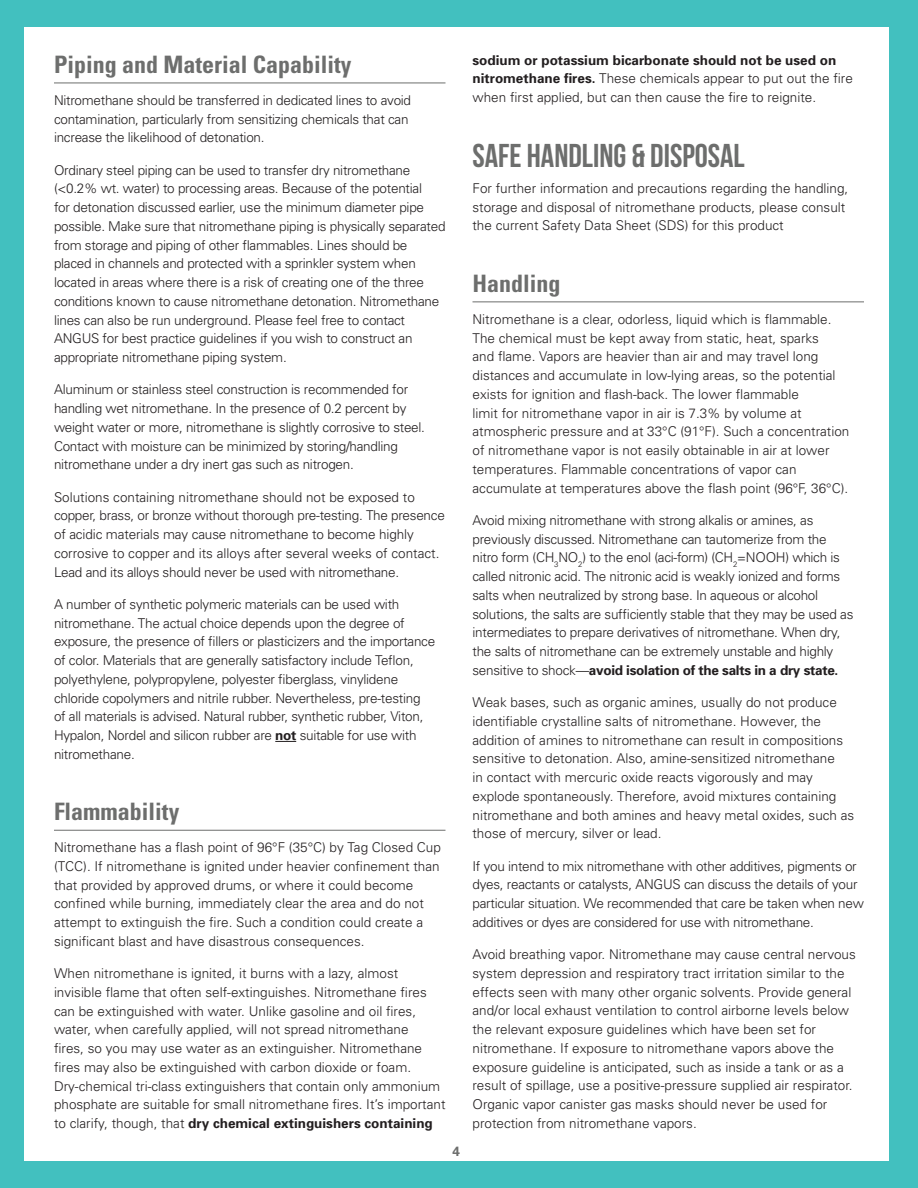
<style>
.page{position:relative;width:918px;height:1188px;background:#42c0bf}
.page>*{position:absolute;margin:0;border:0;box-sizing:border-box;transform-origin:0 0}
.t1{font:33px "Bebas Neue";color:#6d6e6d}
.t2{font:700 condensed 24px "Univers";color:#6d6e6d}
.t3{font:300 13.5px/18.8px "Univers";color:#231f20}
.t4{font:300 13.5px/18.8px "Univers";letter-spacing:-.02em;color:#231f20}
.t5{font:700 13.5px "Univers";color:#6d6e6d}
.s1{font-weight:700}
</style>
<div class="page">
<div style="left:24px;top:27px;width:864px;height:1134px;background:#fff"></div>
<hr style="left:54px;top:83px;width:392px;height:1px;background:#6d6e6d">
<svg style="left:275px;top:741px;width:21px;height:1px"></svg>
<hr style="left:54px;top:830px;width:392px;height:1px;background:#6d6e6d">
<hr style="left:472px;top:301px;width:392px;height:1px;background:#6d6e6d">
<h2 class="t2" style="left:54px;top:49px;width:299px">Piping and Material Capability</h2>
<p class="t4" style="left:54px;top:90px;width:359px">Nitromethane should be transferred in dedicated lines to avoid contamination, particularly from sensitizing chemicals that can increase the likelihood of detonation.</p>
<p class="t4" style="left:54px;top:160px;width:393px">Ordinary steel piping can be used to transfer dry nitromethane (&lt;0.2% wt. water) to processing areas. Because of the potential<br>for detonation discussed earlier, use the minimum diameter pipe possible. Make sure that nitromethane piping is physically separated from storage and piping of other flammables. Lines should be placed in channels and protected with a sprinkler system when located in areas where there is a risk of creating one of the three conditions known to cause nitromethane detonation. Nitromethane lines can also be run underground. Please feel free to contact ANGUS for best practice guidelines if you wish to construct an appropriate nitromethane piping system.</p>
<p class="t4" style="left:54px;top:380px;width:373px">Aluminum or stainless steel construction is recommended for handling wet nitromethane. In the presence of 0.2 percent by weight water or more, nitromethane is slightly corrosive to steel.<br>Contact with moisture can be minimized by storing/handling nitromethane under a dry inert gas such as nitrogen.</p>
<p class="t3" style="left:54px;top:487px;width:392px">Solutions containing nitromethane should not be exposed to copper, brass, or bronze without thorough pre-testing. The presence of acidic materials may cause nitromethane to become highly corrosive to copper and its alloys after several weeks of contact.<br>Lead and its alloys should never be used with nitromethane.</p>
<p class="t4" style="left:54px;top:594px;width:383px">A number of synthetic polymeric materials can be used with nitromethane. The actual choice depends upon the degree of exposure, the presence of fillers or plasticizers and the importance of color. Materials that are generally satisfactory include Teflon, polyethylene, polypropylene, polyester fiberglass, vinylidene chloride copolymers and nitrile rubber. Nevertheless, pre-testing of all materials is advised. Natural rubber, synthetic rubber, Viton, Hypalon, Nordel and silicon rubber are <span class="s1">not</span> suitable for use with nitromethane.</p>
<h2 class="t2" style="left:54px;top:797px;width:127px">Flammability</h2>
<p class="t3" style="left:54px;top:838px;width:388px">Nitromethane has a flash point of 96°F (35°C) by Tag Closed Cup (TCC). If nitromethane is ignited under heavier confinement than that provided by approved drums, or where it could become confined while burning, immediately clear the area and do not attempt to extinguish the fire. Such a condition could create a significant blast and have disastrous consequences.</p>
<p class="t3" style="left:54px;top:964px;width:393px">When nitromethane is ignited, it burns with a lazy, almost invisible flame that often self-extinguishes. Nitromethane fires can be extinguished with water. Unlike gasoline and oil fires, water, when carefully applied, will not spread nitromethane<br>fires, so you may use water as an extinguisher. Nitromethane fires may also be extinguished with carbon dioxide or foam.<br>Dry-chemical tri-class extinguishers that contain only ammonium phosphate are suitable for small nitromethane fires. It’s important to clarify, though, that <span class="s1">dry chemical extinguishers containing</span></p>
<p class="t5" style="left:453px;top:1143px;width:9px">4</p>
<p class="t3" style="left:472px;top:50px;width:382px"><span class="s1">sodium or potassium bicarbonate should not be used on nitromethane fires.</span> These chemicals appear to put out the fire when first applied, but can then cause the fire to reignite.</p>
<h1 class="t1" style="left:472px;top:138px;width:274px">SAFE HANDLING &amp; DISPOSAL</h1>
<p class="t3" style="left:472px;top:178px;width:377px">For further information and precautions regarding the handling, storage and disposal of nitromethane products, please consult the current Safety Data Sheet (SDS) for this product</p>
<h2 class="t2" style="left:472px;top:268px;width:90px">Handling</h2>
<p class="t3" style="left:472px;top:309px;width:378px">Nitromethane is a clear, odorless, liquid which is flammable.<br>The chemical must be kept away from static, heat, sparks<br>and flame. Vapors are heavier than air and may travel long distances and accumulate in low-lying areas, so the potential exists for ignition and flash-back. The lower flammable<br>limit for nitromethane vapor in air is 7.3% by volume at atmospheric pressure and at 33°C (91°F). Such a concentration of nitromethane vapor is not easily obtainable in air at lower temperatures. Flammable concentrations of vapor can accumulate at temperatures above the flash point (96°F, 36°C).</p>
<p class="t4" style="left:472px;top:510px;width:383px">Avoid mixing nitromethane with strong alkalis or amines, as previously discussed. Nitromethane can tautomerize from the nitro form (CH<sub>3</sub>NO<sub>2</sub>) to the enol (aci-form) (CH<sub>2</sub>=NOOH) which is called nitronic acid. The nitronic acid is weakly ionized and forms salts when neutralized by strong base. In aqueous or alcohol solutions, the salts are sufficiently stable that they may be used as intermediates to prepare derivatives of nitromethane. When dry, the salts of nitromethane can be extremely unstable and highly sensitive to shock—<span class="s1">avoid isolation of the salts in a dry state.</span></p>
<p class="t3" style="left:473px;top:692px;width:383px">Weak bases, such as organic amines, usually do not produce identifiable crystalline salts of nitromethane. However, the addition of amines to nitromethane can result in compositions sensitive to detonation. Also, amine-sensitized nitromethane<br>in contact with mercuric oxide reacts vigorously and may explode spontaneously. Therefore, avoid mixtures containing nitromethane and both amines and heavy metal oxides, such as those of mercury, silver or lead.</p>
<p class="t4" style="left:473px;top:856px;width:393px">If you intend to mix nitromethane with other additives, pigments or dyes, reactants or catalysts, ANGUS can discuss the details of your particular situation. We recommended that care be taken when new additives or dyes are considered for use with nitromethane.</p>
<p class="t3" style="left:473px;top:944px;width:385px">Avoid breathing vapor. Nitromethane may cause central nervous system depression and respiratory tract irritation similar to the effects seen with many other organic solvents. Provide general and/or local exhaust ventilation to control airborne levels below the relevant exposure guidelines which have been set for nitromethane. If exposure to nitromethane vapors above the exposure guideline is anticipated, such as inside a tank or as a result of spillage, use a positive-pressure supplied air respirator.<br>Organic vapor canister gas masks should never be used for protection from nitromethane vapors.</p>
</div>
